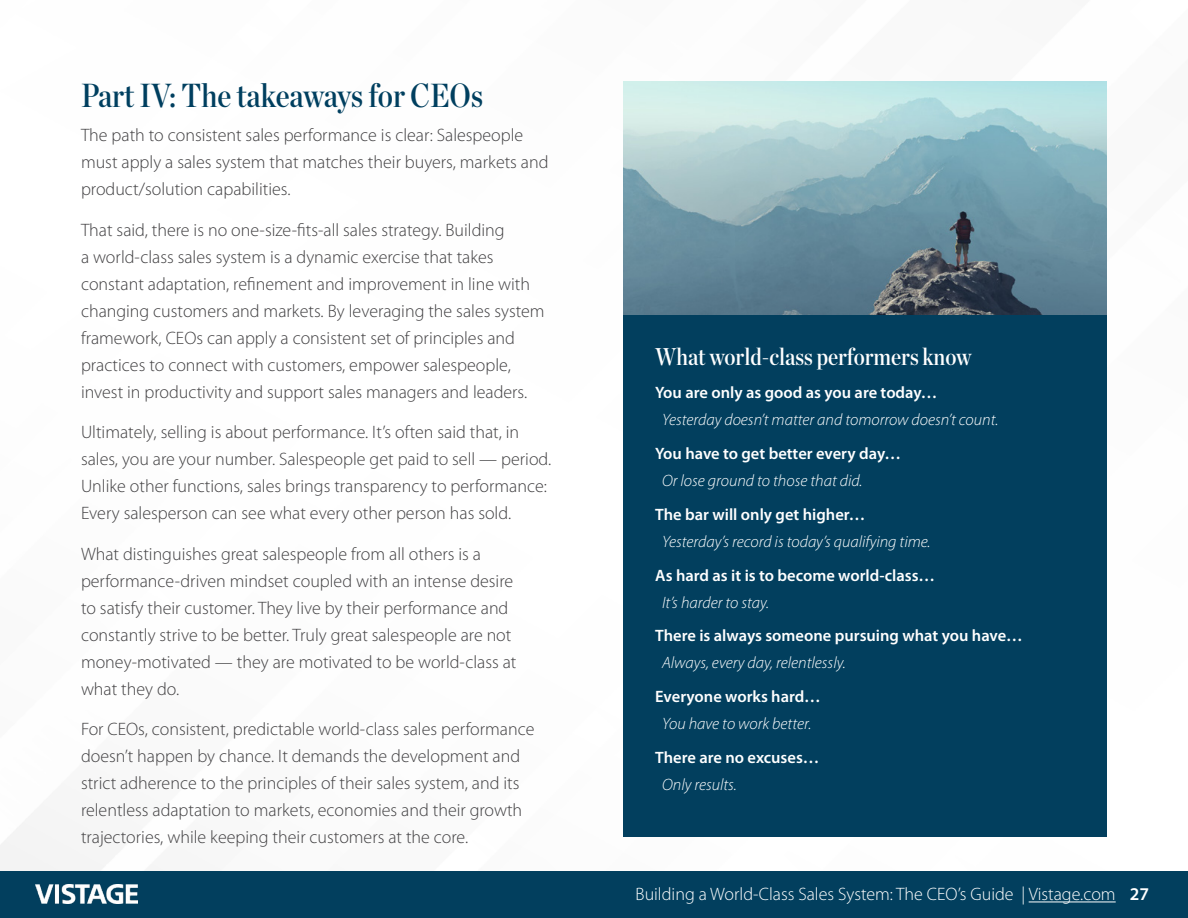
<style>
.page{position:relative;width:1188px;height:918px;background:#fff}
.page>*{position:absolute;margin:0;border:0;box-sizing:border-box;transform-origin:0 0}
.t1{font:33.3px "Chronicle Disp Cond Semi";color:#003f5f}
.t2{font:24.3px "Chronicle Disp Cond Semi";color:#fff}
.t3{font:300 18px/27px "Myriad Pro";color:#414042}
.t4{font:300 18px "Myriad Pro";color:#fff}
.t5{font:italic 300 16.5px "Myriad Pro";color:#fff}
.t6{font:600 16.5px "Myriad Pro";color:#fff}
.s1{font-weight:600}
</style>
<div class="page">
<div style="left:0;top:871px;width:1188px;height:47px;background:#023f5e"></div>
<hr style="left:1029px;top:901px;width:87px;height:1px;background:#fff">
<img style="left:36px;top:884px;width:101px;height:20px">
<div style="left:623px;top:81px;width:484px;height:756px;background:#023f5e"></div>
<img style="left:623px;top:81px;width:484px;height:233px">
<h1 class="t1" style="left:81px;top:70px;width:404px">Part IV: The takeaways for CEOs</h1>
<p class="t3" style="left:81px;top:121px;width:469px">The path to consistent sales performance is clear: Salespeople must apply a sales system that matches their buyers, markets and product/solution capabilities.</p>
<p class="t3" style="left:81px;top:216px;width:465px">That said, there is no one-size-fits-all sales strategy. Building<br>a world-class sales system is a dynamic exercise that takes constant adaptation, refinement and improvement in line with changing customers and markets. By leveraging the sales system framework, CEOs can apply a consistent set of principles and practices to connect with customers, empower salespeople, invest in productivity and support sales managers and leaders.</p>
<p class="t3" style="left:81px;top:418px;width:472px">Ultimately, selling is about performance. It’s often said that, in sales, you are your number. Salespeople get paid to sell — period.<br>Unlike other functions, sales brings transparency to performance:<br>Every salesperson can see what every other person has sold.</p>
<p class="t3" style="left:81px;top:540px;width:437px">What distinguishes great salespeople from all others is a performance-driven mindset coupled with an intense desire to satisfy their customer. They live by their performance and constantly strive to be better. Truly great salespeople are not money-motivated — they are motivated to be world-class at what they do.</p>
<p class="t3" style="left:81px;top:715px;width:455px">For CEOs, consistent, predictable world-class sales performance doesn’t happen by chance. It demands the development and strict adherence to the principles of their sales system, and its relentless adaptation to markets, economies and their growth trajectories, while keeping their customers at the core.</p>
<h2 class="t2" style="left:655px;top:337px;width:318px">What world-class performers know</h2>
<p class="t6" style="left:655px;top:382px;width:284px">You are only as good as you are today…</p>
<p class="t5" style="left:662px;top:410px;width:338px">Yesterday doesn’t matter and tomorrow doesn’t count.</p>
<p class="t6" style="left:655px;top:443px;width:247px">You have to get better every day…</p>
<p class="t5" style="left:662px;top:471px;width:202px">Or lose ground to those that did.</p>
<p class="t6" style="left:655px;top:504px;width:211px">The bar will only get higher…</p>
<p class="t5" style="left:662px;top:531px;width:270px">Yesterday’s record is today’s qualifying time.</p>
<p class="t6" style="left:655px;top:565px;width:281px">As hard as it is to become world-class…</p>
<p class="t5" style="left:662px;top:592px;width:109px">It’s harder to stay.</p>
<p class="t6" style="left:655px;top:625px;width:369px">There is always someone pursuing what you have…</p>
<p class="t5" style="left:662px;top:653px;width:185px">Always, every day, relentlessly.</p>
<p class="t6" style="left:655px;top:686px;width:167px">Everyone works hard…</p>
<p class="t5" style="left:662px;top:714px;width:151px">You have to work better.</p>
<p class="t6" style="left:655px;top:747px;width:165px">There are no excuses…</p>
<p class="t5" style="left:662px;top:774px;width:76px">Only results.</p>
<p class="t4" style="left:636px;top:883px;width:515px">Building a World-Class Sales System: The CEO’s Guide | Vistage.com <span class="s1">27</span></p>
</div>
